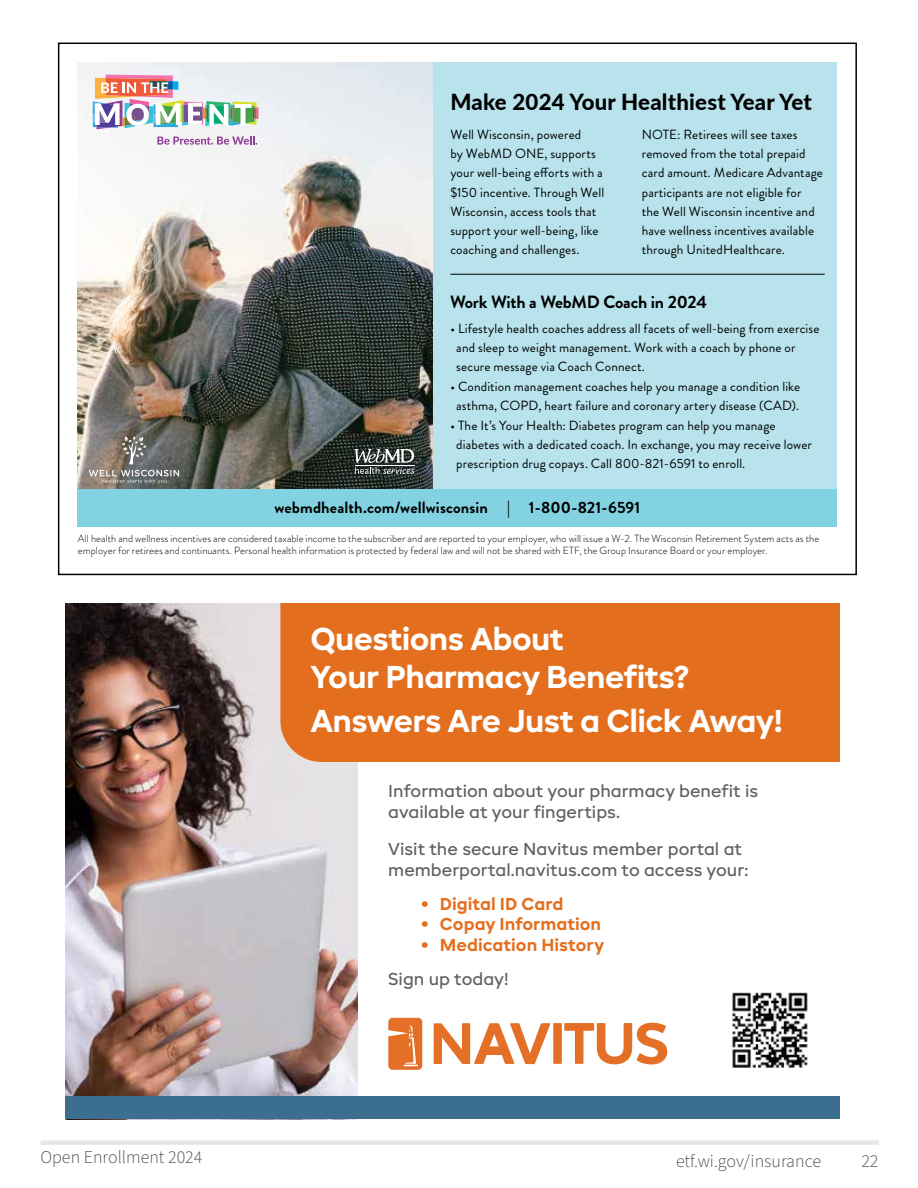
<style>
.page{position:relative;width:918px;height:1188px;background:#fff}
.page>*{position:absolute;margin:0;border:0;box-sizing:border-box;transform-origin:0 0}
.t1{font:700 31.5px/37.8px "BR Candor";letter-spacing:-.02em;color:#fff}
.t2{font:800 22.2px "Lato";letter-spacing:.01em;color:#000}
.t3{font:300 18px "Source Sans Pro";color:#4b4b4b}
.t4{font:700 17.7px "Brandon Grotesque";letter-spacing:-.01em;color:#000}
.t5{font:500 17.25px/20.7px "BR Candor";color:#5f6062}
.t6{font:700 17.25px/33.6px "BR Candor";color:#e36f1e}
.t7{font:700 16.35px "Brandon Grotesque";letter-spacing:.01em;color:#000}
.t8{font:13.35px/19.2px "Brandon Grotesque";letter-spacing:.01em;color:#000}
.t9{font:300 10.35px/11.9px "Brandon Grotesque";letter-spacing:.005em;color:#000}
.s1{font-weight:500;color:#5f6062}
</style>
<div class="page">
<div style="left:40px;top:1140px;width:839px;height:5px;background:#e7e7e7"></div>
<div style="left:433px;top:63px;width:404px;height:432px;background:#b8e3ec"></div>
<img style="left:78px;top:63px;width:355px;height:426px">
<svg style="left:122px;top:436px;width:24px;height:28px"></svg>
<svg style="left:89px;top:470px;width:90px;height:14px"></svg>
<div style="left:78px;top:489px;width:759px;height:37px;background:#82d2e1"></div>
<svg style="left:354px;top:449px;width:61px;height:25px;background:#69706d"></svg>
<hr style="left:450px;top:274px;width:375px;height:1px;background:#000">
<svg style="left:157px;top:136px;width:100px;height:9px"></svg>
<svg style="left:93px;top:75px;width:165px;height:54px"></svg>
<img style="left:732px;top:992px;width:76px;height:76px">
<div style="left:553px;top:1023px;width:9px;height:41px;background:#e37026"></div>
<svg style="left:564px;top:1023px;width:103px;height:41px"></svg>
<svg style="left:434px;top:1023px;width:116px;height:41px"></svg>
<svg style="left:388px;top:1018px;width:34px;height:52px;background:#e6803f"></svg>
<img style="left:66px;top:603px;width:292px;height:494px">
<div style="left:280px;top:603px;width:560px;height:159px;background:#e36f1e"></div>
<div style="left:66px;top:1097px;width:774px;height:22px;background:#3b6e8f"></div>
<p class="t2" style="left:451px;top:86px;width:363px">Make 2024 Your Healthiest Year Yet</p>
<p class="t8" style="left:450px;top:125px;width:155px">Well Wisconsin, powered<br>by WebMD ONE, supports your well-being efforts with a $150 incentive. Through Well<br>Wisconsin, access tools that support your well-being, like coaching and challenges.</p>
<p class="t8" style="left:642px;top:125px;width:183px">NOTE: Retirees will see taxes removed from the total prepaid card amount. Medicare Advantage participants are not eligible for<br>the Well Wisconsin incentive and have wellness incentives available through UnitedHealthcare.</p>
<p class="t4" style="left:450px;top:290px;width:259px">Work With a WebMD Coach in 2024</p>
<p class="t8" style="left:456px;top:319px;width:365px;text-indent:-6px">• Lifestyle health coaches address all facets of well-being from exercise and sleep to weight management. Work with a coach by phone or secure message via Coach Connect.</p>
<p class="t8" style="left:450px;top:377px;width:351px;text-align:center">• Condition management coaches help you manage a condition like asthma, COPD, heart failure and coronary artery disease (CAD).</p>
<p class="t8" style="left:456px;top:416px;width:357px;text-indent:-6px">• The It’s Your Health: Diabetes program can help you manage diabetes with a dedicated coach. In exchange, you may receive lower prescription drug copays. Call 800-821-6591 to enroll.</p>
<p class="t7" style="left:274px;top:496px;width:368px">webmdhealth.com/wellwisconsin | 1-800-821-6591</p>
<p class="t9" style="left:78px;top:533px;width:743px">All health and wellness incentives are considered taxable income to the subscriber and are reported to your employer, who will issue a W-2. The Wisconsin Retirement System acts as the employer for retirees and continuants. Personal health information is protected by federal law and will not be shared with ETF, the Group Insurance Board or your employer.</p>
<p class="t1" style="left:310px;top:620px;width:380px">Questions About<br>Your Pharmacy Benefits?</p>
<p class="t1" style="left:310px;top:702px;width:474px">Answers Are Just a Click Away!</p>
<p class="t5" style="left:388px;top:781px;width:371px">Information about your pharmacy benefit is available at your fingertips.</p>
<p class="t5" style="left:388px;top:839px;width:362px">Visit the secure Navitus member portal at memberportal.navitus.com to access your:</p>
<p class="t6" style="left:421px;top:887px;width:144px">• Digital ID Card</p>
<p class="t6" style="left:421px;top:908px;width:182px">• Copay Information</p>
<p class="t6" style="left:388px;top:928px;width:217px;text-indent:32px">• Medication History<br><span class="s1">Sign up today!</span></p>
<h3 class="t3" style="left:40px;top:1145px;width:164px">Open Enrollment 2024</h3>
<h3 class="t3" style="left:676px;top:1149px;width:147px">etf.wi.gov/insurance</h3>
<h3 class="t3" style="left:861px;top:1149px;width:19px">22</h3>
</div>
